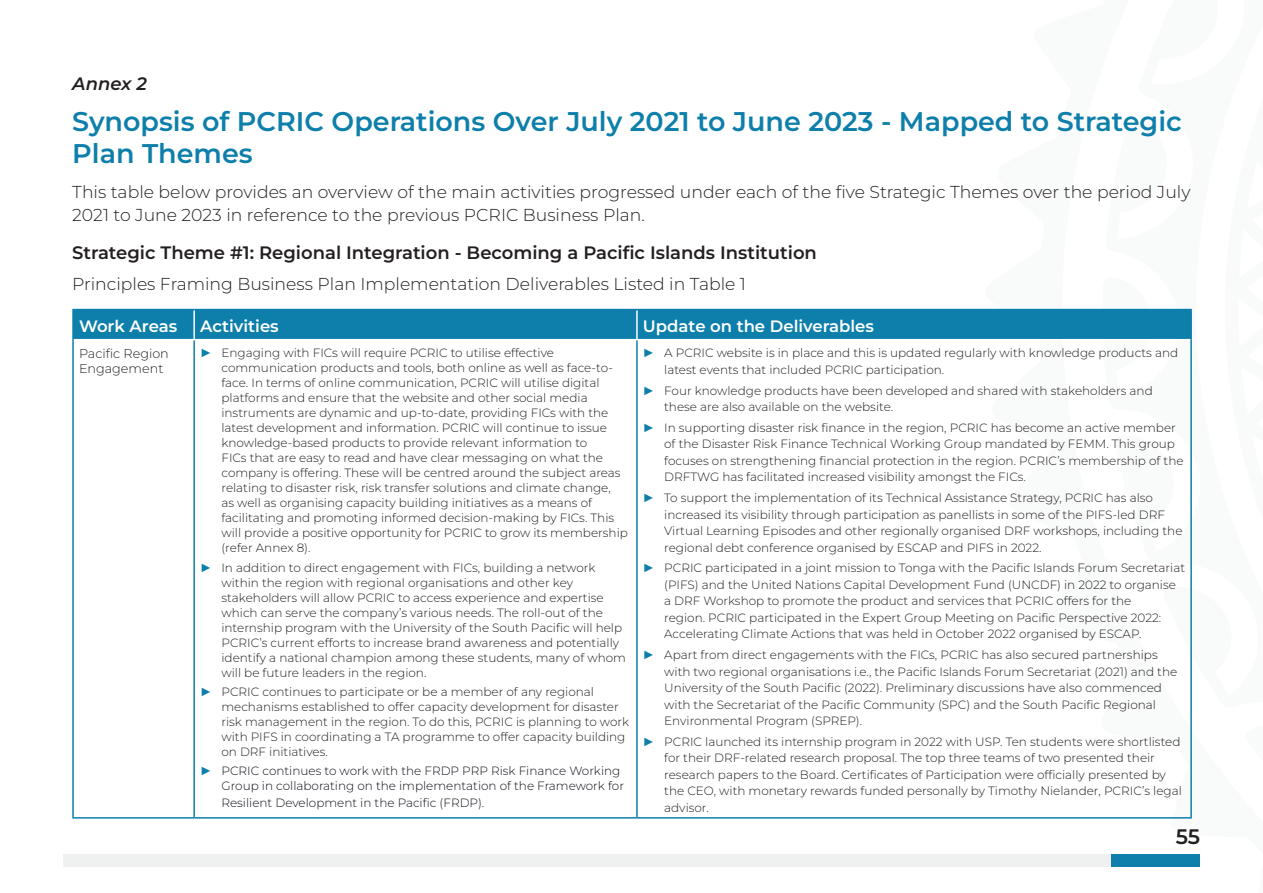
<style>
.page{position:relative;width:1263px;height:893px;background:#fff}
.page>*{position:absolute;margin:0;border:0;box-sizing:border-box;transform-origin:0 0}
.t1{font:600 27px/32.4px "Montserrat";color:#0d7faa}
.t2{font:600 21px "Montserrat";color:#231f20}
.t3{font:600 18px "Montserrat";color:#231f20}
.t4{font:italic 600 18px "Montserrat";color:#231f20}
.t5{font:300 17.25px/22.5px "Montserrat";color:#231f20}
.t6{font:600 16.5px "Montserrat";color:#fff}
.t7{font:300 12.75px/15.3px "Montserrat";color:#231f20}
.t8{font:300 12px/15px "Montserrat";color:#231f20}
.t9{font:300 12px/15px "Montserrat";color:#0e1118}
.s1{font-family:"Arial";font-weight:900;color:#0d7faa}
</style>
<div class="page">
<div style="left:64px;top:854px;width:1136px;height:12px;background:#eff0f0"></div>
<svg style="left:984px;top:308px;width:216px;height:559px"></svg>
<div style="left:74px;top:310px;width:1116px;height:29px;background:#0d7faa"></div>
<hr style="left:72px;top:310px;width:2px;height:30px;background:#0d7faa">
<hr style="left:1190px;top:310px;width:2px;height:30px;background:#0d7faa">
<hr style="left:193px;top:310px;width:2px;height:29px;background:#fff">
<hr style="left:636px;top:310px;width:2px;height:29px;background:#fff">
<hr style="left:72px;top:309px;width:122px;height:1px;background:#0d7faa">
<hr style="left:194px;top:309px;width:443px;height:1px;background:#0d7faa">
<hr style="left:637px;top:309px;width:555px;height:1px;background:#0d7faa">
<hr style="left:637px;top:339px;width:553px;height:1px;background:#fff">
<hr style="left:193px;top:340px;width:2px;height:477px;background:#0d7faa">
<hr style="left:636px;top:340px;width:2px;height:477px;background:#0d7faa">
<hr style="left:72px;top:817px;width:122px;height:2px;background:#0d7faa">
<hr style="left:194px;top:817px;width:443px;height:2px;background:#0d7faa">
<hr style="left:637px;top:817px;width:555px;height:2px;background:#0d7faa">
<hr style="left:72px;top:340px;width:2px;height:477px;background:#0d7faa">
<hr style="left:1190px;top:340px;width:2px;height:477px;background:#0d7faa">
<h3 class="t4" style="left:72px;top:71px;width:76px">Annex 2</h3>
<h1 class="t1" style="left:72px;top:104px;width:1111px">Synopsis of PCRIC Operations Over July 2021 to June 2023 - Mapped to Strategic<br>Plan Themes</h1>
<h3 class="t5" style="left:72px;top:180px;width:1120px">This table below provides an overview of the main activities progressed under each of the five Strategic Themes over the period July<br>2021 to June 2023 in reference to the previous PCRIC Business Plan.</h3>
<h3 class="t3" style="left:72px;top:241px;width:746px">Strategic Theme #1: Regional Integration - Becoming a Pacific Islands Institution</h3>
<h3 class="t5" style="left:72px;top:272px;width:675px">Principles Framing Business Plan Implementation Deliverables Listed in Table 1</h3>
<h3 class="t6" style="left:79px;top:315px;width:100px">Work Areas</h3>
<h3 class="t6" style="left:200px;top:315px;width:80px">Activities</h3>
<h3 class="t6" style="left:643px;top:315px;width:232px">Update on the Deliverables</h3>
<p class="t7" style="left:79px;top:345px;width:91px">Pacific Region<br>Engagement</p>
<p class="t8" style="left:221px;top:345px;width:408px;text-indent:-21px"><span class="s1">►</span> Engaging with FICs will require PCRIC to utilise effective communication products and tools, both online as well as face-to&shy;face. In terms of online communication, PCRIC will utilise digital platforms and ensure that the website and other social media instruments are dynamic and up-to-date, providing FICs with the latest development and information. PCRIC will continue to issue knowledge-based products to provide relevant information to<br>FICs that are easy to read and have clear messaging on what the company is offering. These will be centred around the subject areas relating to disaster risk, risk transfer solutions and climate change,<br>as well as organising capacity building initiatives as a means of facilitating and promoting informed decision-making by FICs. This will provide a positive opportunity for PCRIC to grow its membership (refer Annex 8).</p>
<p class="t8" style="left:221px;top:559px;width:406px;text-indent:-21px"><span class="s1">►</span> In addition to direct engagement with FICs, building a network within the region with regional organisations and other key stakeholders will allow PCRIC to access experience and expertise which can serve the company’s various needs. The roll-out of the internship program with the University of the South Pacific will help PCRIC’s current efforts to increase brand awareness and potentially identify a national champion among these students, many of whom will be future leaders in the region.</p>
<p class="t8" style="left:221px;top:684px;width:409px;text-indent:-21px"><span class="s1">►</span> PCRIC continues to participate or be a member of any regional mechanisms established to offer capacity development for disaster risk management in the region. To do this, PCRIC is planning to work with PIFS in coordinating a TA programme to offer capacity building on DRF initiatives.</p>
<p class="t9" style="left:221px;top:763px;width:404px;text-indent:-21px"><span class="s1">►</span> PCRIC continues to work with the FRDP PRP Risk Finance Working<br>Group in collaborating on the implementation of the Framework for</p>
<p class="t9" style="left:221px;top:795px;width:264px">Resilient Development in the Pacific (FRDP).</p>
<p class="t8" style="left:664px;top:344px;width:515px;line-height:16.5px;text-indent:-21px"><span class="s1">►</span> A PCRIC website is in place and this is updated regularly with knowledge products and latest events that included PCRIC participation.</p>
<p class="t8" style="left:664px;top:382px;width:490px;line-height:16.5px;text-indent:-21px"><span class="s1">►</span> Four knowledge products have been developed and shared with stakeholders and these are also available on the website.</p>
<p class="t8" style="left:664px;top:419px;width:521px;line-height:16.5px;text-indent:-21px"><span class="s1">►</span> In supporting disaster risk finance in the region, PCRIC has become an active member of the Disaster Risk Finance Technical Working Group mandated by FEMM. This group focuses on strengthening financial protection in the region. PCRIC’s membership of the DRFTWG has facilitated increased visibility amongst the FICs.</p>
<p class="t8" style="left:664px;top:489px;width:520px;line-height:16.5px;text-indent:-21px"><span class="s1">►</span> To support the implementation of its Technical Assistance Strategy, PCRIC has also increased its visibility through participation as panellists in some of the PIFS-led DRF Virtual Learning Episodes and other regionally organised DRF workshops, including the regional debt conference organised by ESCAP and PIFS in 2022.</p>
<p class="t8" style="left:664px;top:559px;width:522px;line-height:16.5px;text-indent:-21px"><span class="s1">►</span> PCRIC participated in a joint mission to Tonga with the Pacific Islands Forum Secretariat (PIFS) and the United Nations Capital Development Fund (UNCDF) in 2022 to organise a DRF Workshop to promote the product and services that PCRIC offers for the<br>region. PCRIC participated in the Expert Group Meeting on Pacific Perspective 2022:<br>Accelerating Climate Actions that was held in October 2022 organised by ESCAP.</p>
<p class="t8" style="left:664px;top:646px;width:514px;line-height:16.5px;text-indent:-21px"><span class="s1">►</span> Apart from direct engagements with the FICs, PCRIC has also secured partnerships with two regional organisations i.e., the Pacific Islands Forum Secretariat (2021) and the University of the South Pacific (2022). Preliminary discussions have also commenced with the Secretariat of the Pacific Community (SPC) and the South Pacific Regional Environmental Program (SPREP).</p>
<p class="t8" style="left:664px;top:733px;width:519px;line-height:16.5px;text-indent:-21px"><span class="s1">►</span> PCRIC launched its internship program in 2022 with USP. Ten students were shortlisted for their DRF-related research proposal. The top three teams of two presented their research papers to the Board. Certificates of Participation were officially presented by the CEO, with monetary rewards funded personally by Timothy Nielander, PCRIC’s legal advisor.</p>
<h2 class="t2" style="left:1176px;top:822px;width:26px">55</h2>
</div>
